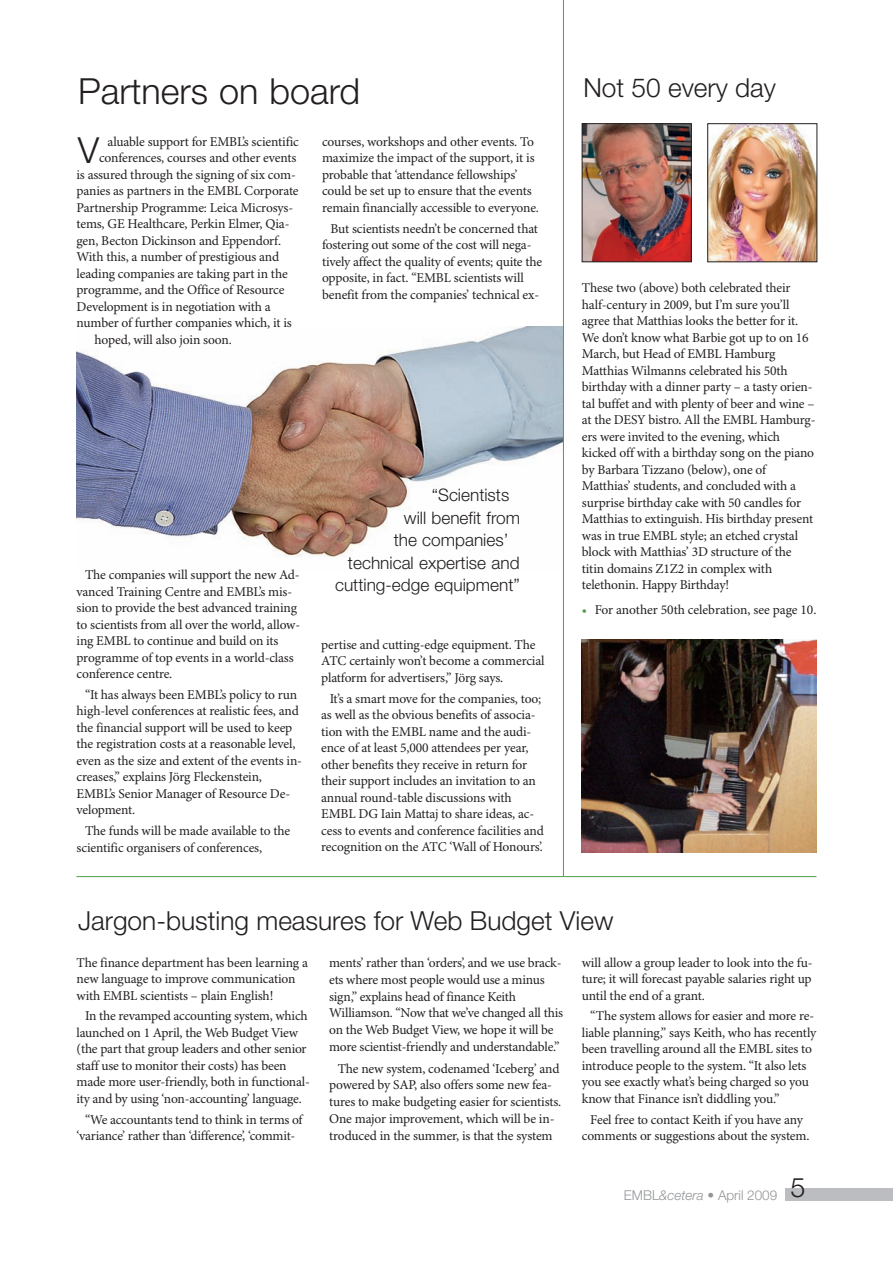
<style>
.page{position:relative;width:893px;height:1263px;background:#fff}
.page>*{position:absolute;margin:0;border:0;box-sizing:border-box;transform-origin:0 0}
.t1{font:300 36px "Helvetica Neue LT Pro";color:#231f20}
.t2{font:300 26.25px "Helvetica Neue LT Pro";color:#231f20}
.t3{font:300 17.25px "Helvetica Neue LT Pro";color:#231f20}
.t4{font:13.5px/16.5px "Minion Pro";letter-spacing:-.015em;color:#231f20}
.t5{font:300 13.5px "Helvetica Neue LT Pro";color:#939598}
.s1{color:#509f47}
.s2{font-style:italic}
</style>
<div class="page">
<img style="left:77px;top:326px;width:486px;height:246px">
<div style="left:786px;top:1188px;width:107px;height:13px;background:#bcbdc0"></div>
<img style="left:584px;top:125px;width:105px;height:135px">
<div style="left:582px;top:123px;width:109px;height:139px;border:1px solid #231f20"></div>
<img style="left:709px;top:125px;width:106px;height:135px">
<div style="left:707px;top:123px;width:110px;height:139px;border:1px solid #231f20"></div>
<hr style="left:563px;top:0;width:1px;height:876px;background:#509f47">
<hr style="left:77px;top:876px;width:739px;height:1px;background:#509f47">
<img style="left:582px;top:639px;width:234px;height:213px">
<h1 class="t1" style="left:78px;top:78px;width:284px">Partners on board</h1>
<p class="t4" style="left:108px;top:134px;width:193px">aluable support for EMBL’s scientific</p>
<p class="t4" style="left:99px;top:151px;width:199px">conferences, courses and other events</p>
<p class="t4" style="left:77px;top:167px;width:221px">is assured through the signing of six com-</p>
<p class="t4" style="left:77px;top:184px;width:224px">panies as partners in the EMBL Corporate</p>
<p class="t4" style="left:77px;top:200px;width:218px">Partnership Programme: Leica Microsys-</p>
<p class="t4" style="left:77px;top:217px;width:214px">tems, GE Healthcare, Perkin Elmer, Qia-</p>
<p class="t4" style="left:77px;top:233px;width:206px">gen, Becton Dickinson and Eppendorf.</p>
<p class="t4" style="left:77px;top:250px;width:204px">With this, a number of prestigious and</p>
<p class="t4" style="left:77px;top:266px;width:213px">leading companies are taking part in the</p>
<p class="t4" style="left:77px;top:283px;width:209px">programme, and the Office of Resource</p>
<p class="t4" style="left:77px;top:299px;width:196px">Development is in negotiation with a</p>
<p class="t4" style="left:77px;top:316px;width:217px">number of further companies which, it is</p>
<p class="t4" style="left:94px;top:332px;width:139px">hoped, will also join soon.</p>
<h1 class="t1" style="left:78px;top:137px;width:23px">V</h1>
<p class="t4" style="left:322px;top:134px;width:218px">courses, workshops and other events. To maximize the impact of the support, it is probable that ‘attendance fellowships’ could be set up to ensure that the events remain financially accessible to everyone.</p>
<p class="t4" style="left:322px;top:221px;width:222px;text-indent:9px">But scientists needn’t be concerned that fostering out some of the cost will nega&shy;tively affect the quality of events; quite the opposite, in fact. “EMBL scientists will benefit from the companies’ technical ex-</p>
<p class="t4" style="left:77px;top:568px;width:225px;text-indent:9px">The companies will support the new Ad&shy;vanced Training Centre and EMBL’s mis&shy;sion to provide the best advanced training to scientists from all over the world, allow&shy;ing EMBL to continue and build on its programme of top events in a world-class conference centre.</p>
<p class="t4" style="left:77px;top:687px;width:227px;text-indent:9px">“It has always been EMBL’s policy to run high-level conferences at realistic fees, and the financial support will be used to keep the registration costs at a reasonable level, even as the size and extent of the events in&shy;creases,” explains Jörg Fleckenstein, EMBL’s Senior Manager of Resource De&shy;velopment.</p>
<p class="t4" style="left:77px;top:824px;width:215px;text-indent:9px">The funds will be made available to the scientific organisers of conferences,</p>
<p class="t3" style="left:432px;top:489px;width:79px">“Scientists</p>
<p class="t3" style="left:404px;top:511px;width:118px">will benefit from</p>
<p class="t3" style="left:394px;top:534px;width:116px">the companies’</p>
<p class="t3" style="left:348px;top:556px;width:173px">technical expertise and</p>
<p class="t3" style="left:335px;top:579px;width:186px">cutting-edge equipment”</p>
<p class="t4" style="left:321px;top:637px;width:225px">pertise and cutting-edge equipment. The<br>ATC certainly won’t become a commercial platform for advertisers,” Jörg says.</p>
<p class="t4" style="left:321px;top:691px;width:224px;text-indent:9px">It’s a smart move for the companies, too; as well as the obvious benefits of associa&shy;tion with the EMBL name and the audi&shy;ence of at least 5,000 attendees per year, other benefits they receive in return for their support includes an invitation to an annual round-table discussions with EMBL DG Iain Mattaj to share ideas, ac&shy;cess to events and conference facilities and recognition on the ATC ‘Wall of Honours’.</p>
<h2 class="t2" style="left:583px;top:78px;width:194px">Not 50 every day</h2>
<p class="t4" style="left:582px;top:281px;width:235px">These two (above) both celebrated their half-century in 2009, but I’m sure you’ll agree that Matthias looks the better for it.<br>We don’t know what Barbie got up to on 16<br>March, but Head of EMBL Hamburg Matthias Wilmanns celebrated his 50th birthday with a dinner party – a tasty orien&shy;tal buffet and with plenty of beer and wine – at the DESY bistro. All the EMBL Hamburg&shy;ers were invited to the evening, which kicked off with a birthday song on the piano by Barbara Tizzano (below), one of Matthias’ students, and concluded with a surprise birthday cake with 50 candles for Matthias to extinguish. His birthday present was in true EMBL style; an etched crystal block with Matthias’ 3D structure of the titin domains Z1Z2 in complex with telethonin. Happy Birthday!</p>
<p class="t4" style="left:582px;top:603px;width:236px"><span class="s1">•</span> For another 50th celebration, see page 10.</p>
<h2 class="t2" style="left:78px;top:911px;width:537px">Jargon-busting measures for Web Budget View</h2>
<p class="t4" style="left:77px;top:955px;width:233px">The finance department has been learning a new language to improve communication with EMBL scientists – plain English!</p>
<p class="t4" style="left:77px;top:1009px;width:235px;text-indent:9px">In the revamped accounting system, which launched on 1 April, the Web Budget View (the part that group leaders and other senior staff use to monitor their costs) has been made more user-friendly, both in functional&shy;ity and by using ‘non-accounting’ language.</p>
<p class="t4" style="left:77px;top:1112px;width:227px;text-indent:9px">“We accountants tend to think in terms of ‘variance’ rather than ‘difference’, ‘commit-</p>
<p class="t4" style="left:329px;top:955px;width:235px;line-height:17px">ments’ rather than ‘orders’, and we use brack&shy;ets where most people would use a minus sign,” explains head of finance Keith Williamson. “Now that we’ve changed all this on the Web Budget View, we hope it will be more scientist-friendly and understandable.”</p>
<p class="t4" style="left:329px;top:1061px;width:234px;line-height:17px;text-indent:9px">The new system, codenamed ‘Iceberg’ and powered by SAP, also offers some new fea&shy;tures to make budgeting easier for scientists.<br>One major improvement, which will be in&shy;troduced in the summer, is that the system</p>
<p class="t4" style="left:582px;top:955px;width:232px;text-align:justify">will allow a group leader to look into the fu&shy;ture; it will forecast payable salaries right up until the end of a grant.</p>
<p class="t4" style="left:582px;top:1009px;width:236px;text-indent:9px">“The system allows for easier and more re&shy;liable planning,” says Keith, who has recently been travelling around all the EMBL sites to introduce people to the system. “It also lets you see exactly what’s being charged so you know that Finance isn’t diddling you.”</p>
<p class="t4" style="left:582px;top:1112px;width:229px;text-align:center">Feel free to contact Keith if you have any comments or suggestions about the system.</p>
<p class="t5" style="left:624px;top:1190px;width:183px">EMBL<span class="s2">&amp;cetera</span> • April 2009 <sup>5</sup></p>
</div>
